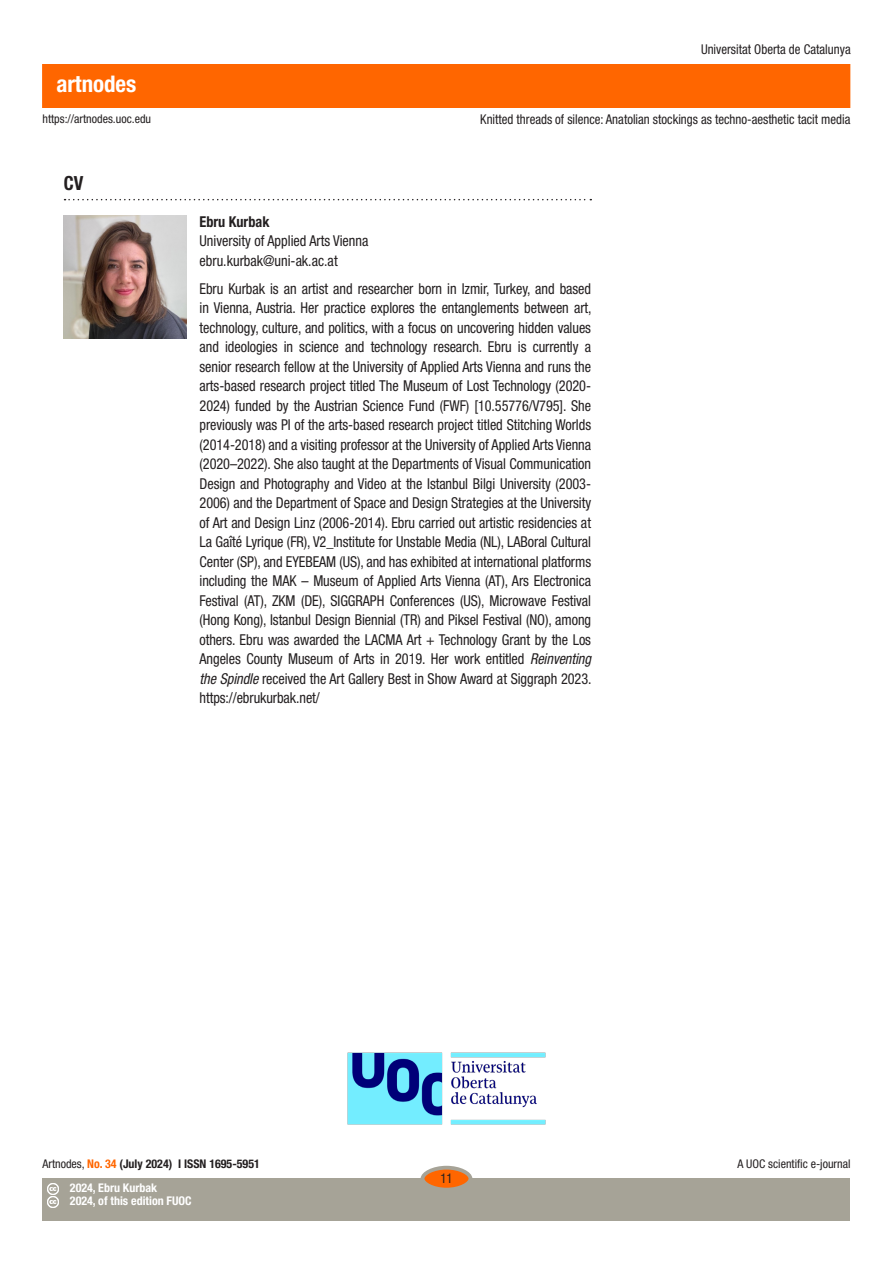
<style>
.page{position:relative;width:893px;height:1263px;background:#fff}
.page>*{position:absolute;margin:0;border:0;box-sizing:border-box;transform-origin:0 0}
.t1{font:700 condensed 22.95px "Helvetica Neue LT Std";color:#fff}
._04_CV{font:700 condensed 19.5px "Helvetica Neue LT Std";color:#231f20;scale:.95 1}
._04_CV_autor{font:condensed 15px/19.5px "Helvetica Neue LT Std";letter-spacing:-.005em;color:#231f20;text-align:justify;scale:.95 1}
._02_texto_base_1{font:condensed 15px "Helvetica Neue LT Std";color:#231f20;scale:.95 1}
._02_texto_base_1_F{font:condensed 15px "Helvetica Neue LT Std";color:#231f20;scale:.95 1}
._02_texto_base_1-2{font:700 condensed 15px "Helvetica Neue LT Std";color:#231f20;scale:.95 1}
.t2{font:condensed 13.5px "Helvetica Neue LT Std";color:#231f20;scale:.95 1}
.t3{font:condensed 12px "Helvetica Neue LT Std";color:#231f20}
.t4{font:700 condensed 12px "Helvetica Neue LT Std";color:#231f20}
.t5{font:700 condensed 12px/13.5px "Helvetica Neue LT Std";color:#fff}
.s1{font-style:italic}
.s2{font-weight:400}
.s3{color:#f60}
</style>
<div class="page">
<div style="left:43px;top:65px;width:807px;height:42px;background:#f60"></div>
<div style="left:43px;top:1178px;width:807px;height:42px;background:#a6a397"></div>
<div style="left:422px;top:1168px;width:48px;height:21px;background:#f60;border-radius:50%"></div>
<div style="left:421px;top:1166px;width:51px;height:25px;border:4px solid #a6a397;border-radius:50%"></div>
<svg style="left:47px;top:1183px;width:11px;height:25px"></svg>
<svg style="left:65px;top:199px;width:526px;height:1px"></svg>
<img style="left:347px;top:1052px;width:199px;height:73px">
<img style="left:64px;top:215px;width:123px;height:123px">
<h1 class="t1" style="left:56px;top:69px;width:81px">artnodes</h1>
<p class="t2" style="left:701px;top:42px;width:159px">Universitat Oberta de Catalunya</p>
<p class="t3" style="left:43px;top:112px;width:110px">https://artnodes.uoc.edu</p>
<p class="t2" style="left:480px;top:112px;width:391px">Knitted threads of silence: Anatolian stockings as techno-aesthetic tacit media</p>
<p class="_04_CV" style="left:64px;top:172px;width:22px">CV</p>
<p class="_02_texto_base_1-2" style="left:200px;top:212px;width:75px">Ebru Kurbak</p>
<p class="_02_texto_base_1" style="left:200px;top:232px;width:179px">University of Applied Arts Vienna</p>
<p class="_02_texto_base_1_F" style="left:200px;top:252px;width:147px">ebru.kurbak@uni-ak.ac.at</p>
<p class="_04_CV_autor" style="left:200px;top:279px;width:414px">Ebru Kurbak is an artist and researcher born in Izmir, Turkey, and based in Vienna, Austria. Her practice explores the entanglements between art, technology, culture, and politics, with a focus on uncovering hidden values and ideologies in science and technology research. Ebru is currently a senior research fellow at the University of Applied Arts Vienna and runs the arts-based research project titled The Museum of Lost Technology (2020- 2024) funded by the Austrian Science Fund (FWF) [10.55776/V795]. She previously was PI of the arts-based research project titled Stitching Worlds (2014-2018) and a visiting professor at the University of Applied Arts Vienna (2020–2022). She also taught at the Departments of Visual Communication Design and Photography and Video at the Istanbul Bilgi University (2003- 2006) and the Department of Space and Design Strategies at the University of Art and Design Linz (2006-2014). Ebru carried out artistic residencies at La Gaîté Lyrique (FR), V2_Institute for Unstable Media (NL), LABoral Cultural Center (SP), and EYEBEAM (US), and has exhibited at international platforms including the MAK – Museum of Applied Arts Vienna (AT), Ars Electronica Festival (AT), ZKM (DE), SIGGRAPH Conferences (US), Microwave Festival (Hong Kong), Istanbul Design Biennial (TR) and Piksel Festival (NO), among others. Ebru was awarded the LACMA Art + Technology Grant by the Los Angeles County Museum of Arts in 2019. Her work entitled <span class="s1">Reinventing the Spindle</span> received the Art Gallery Best in Show Award at Siggraph 2023. https://ebrukurbak.net/</p>
<p class="t4" style="left:43px;top:1157px;width:219px"><span class="s2">Artnodes,</span> <span class="s3">No. 34</span> (July 2024) I ISSN 1695-5951</p>
<p class="t3" style="left:737px;top:1157px;width:115px">A UOC scientific e-journal</p>
<p class="t5" style="left:70px;top:1181px;width:123px">2024, Ebru Kurbak<br>2024, of this edition FUOC</p>
<p class="t2" style="left:440px;top:1171px;width:14px">11</p>
</div>
